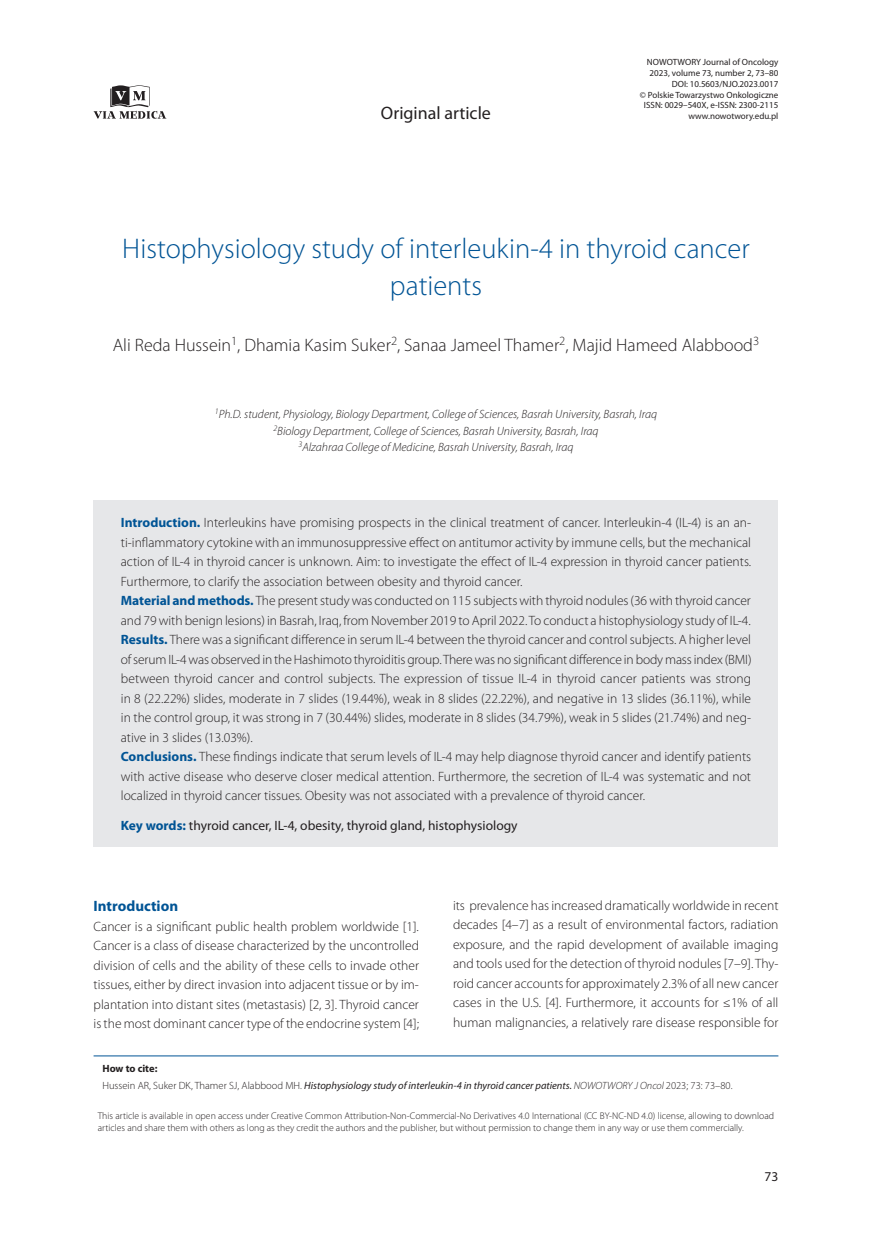
<style>
.page{position:relative;width:872px;height:1234px;background:#fff}
.page>*{position:absolute;margin:0;border:0;box-sizing:border-box;transform-origin:0 0}
._02_Tytul{font:300 28.5px/37.5px "Myriad Pro";color:#005495;text-align:center}
._03_Autor{font:300 18px "Myriad Pro";color:#231f20}
.t1{font:18px "Myriad Pro";color:#231f20}
._12_Srodtytul_1{font:700 15px "Myriad Pro";color:#005495}
._06_Streszczenie_tek{font:300 13.5px/19.5px "Myriad Pro";letter-spacing:-.005em;color:#231f20;text-align:justify}
._08_Tekst_bez_wcieci{font:300 13.5px/19.5px "Myriad Pro";color:#231f20;text-align:justify}
._06_Streszczenie_slo{font:13.5px "Myriad Pro";color:#231f20}
._03_Afiliacje{font:italic 300 12px/16.5px "Myriad Pro";color:#231f20;text-align:center}
.t2{font:italic 10.5px "Myriad Pro";color:#231f20}
.t3{font:700 10.5px "Myriad Pro";letter-spacing:-.005em;color:#231f20}
.t4{font:300 9.75px/11.7px "Myriad Pro";color:#231f20}
.t5{font:9px/10.8px "Myriad Pro";color:#231f20;text-align:right}
.s1{font-weight:700;color:#005495}
.s2{font-weight:300;font-style:normal}
.s3{font-weight:300}
</style>
<div class="page">
<svg style="left:94px;top:85px;width:72px;height:34px"></svg>
<div style="left:94px;top:500px;width:684px;height:346px;background:#e6e7e9"></div>
<hr style="left:94px;top:1055px;width:684px;height:1px;background:#005495">
<h2 class="t1" style="left:381px;top:102px;width:111px">Original article</h2>
<p class="t5" style="left:640px;top:56px;width:140px">NOWOTWORY Journal of Oncology<br>2023, volume 73, number 2, 73–80<br>DOI: 10.5603/NJO.2023.0017<br>© Polskie Towarzystwo Onkologiczne<br>ISSN: 0029–540X, e-ISSN: 2300-2115 www.nowotwory.edu.pl</p>
<p class="_02_Tytul" style="left:122px;top:229px;width:629px">Histophysiology study of interleukin-4 in thyroid cancer patients</p>
<p class="_03_Autor" style="left:113px;top:334px;width:648px">Ali Reda Hussein<sup>1</sup>, Dhamia Kasim Suker<sup>2</sup>, Sanaa Jameel Thamer<sup>2</sup>, Majid Hameed Alabbood<sup>3</sup></p>
<p class="_03_Afiliacje" style="left:215px;top:406px;width:444px"><sup>1</sup>Ph.D. student, Physiology, Biology Department, College of Sciences, Basrah University, Basrah, Iraq<br><sup>2</sup>Biology Department, College of Sciences, Basrah University, Basrah, Iraq<br><sup>3</sup>Alzahraa College of Medicine, Basrah University, Basrah, Iraq</p>
<p class="_06_Streszczenie_tek" style="left:121px;top:512px;width:632px"><span class="s1">Introduction.</span> Interleukins have promising prospects in the clinical treatment of cancer. Interleukin-4 (IL-4) is an an&shy;ti-inflammatory cytokine with an immunosuppressive effect on antitumor activity by immune cells, but the mechanical action of IL-4 in thyroid cancer is unknown. Aim: to investigate the effect of IL-4 expression in thyroid cancer patients.<br>Furthermore, to clarify the association between obesity and thyroid cancer.</p>
<p class="_06_Streszczenie_tek" style="left:121px;top:590px;width:631px"><span class="s1">Material and methods.</span> The present study was conducted on 115 subjects with thyroid nodules (36 with thyroid cancer and 79 with benign lesions) in Basrah, Iraq, from November 2019 to April 2022. To conduct a histophysiology study of IL-4.</p>
<p class="_06_Streszczenie_tek" style="left:121px;top:629px;width:632px"><span class="s1">Results.</span> There was a significant difference in serum IL-4 between the thyroid cancer and control subjects. A higher level of serum IL-4 was observed in the Hashimoto thyroiditis group. There was no significant difference in body mass index (BMI) between thyroid cancer and control subjects. The expression of tissue IL-4 in thyroid cancer patients was strong in 8 (22.22%) slides, moderate in 7 slides (19.44%), weak in 8 slides (22.22%), and negative in 13 slides (36.11%), while in the control group, it was strong in 7 (30.44%) slides, moderate in 8 slides (34.79%), weak in 5 slides (21.74%) and neg&shy;ative in 3 slides (13.03%).</p>
<p class="_06_Streszczenie_tek" style="left:121px;top:746px;width:632px"><span class="s1">Conclusions.</span> These findings indicate that serum levels of IL-4 may help diagnose thyroid cancer and identify patients with active disease who deserve closer medical attention. Furthermore, the secretion of IL-4 was systematic and not localized in thyroid cancer tissues. Obesity was not associated with a prevalence of thyroid cancer.</p>
<p class="_06_Streszczenie_slo" style="left:121px;top:816px;width:398px"><span class="s1">Key words:</span> thyroid cancer, IL-4, obesity, thyroid gland, histophysiology</p>
<p class="_12_Srodtytul_1" style="left:94px;top:895px;width:86px">Introduction</p>
<p class="_08_Tekst_bez_wcieci" style="left:94px;top:915px;width:327px">Cancer is a significant public health problem worldwide [1].<br>Cancer is a class of disease characterized by the uncontrolled division of cells and the ability of these cells to invade other tissues, either by direct invasion into adjacent tissue or by im&shy;plantation into distant sites (metastasis) [2, 3]. Thyroid cancer is the most dominant cancer type of the endocrine system [4];</p>
<p class="_08_Tekst_bez_wcieci" style="left:453px;top:895px;width:327px">its prevalence has increased dramatically worldwide in recent decades [4–7] as a result of environmental factors, radiation exposure, and the rapid development of available imaging and tools used for the detection of thyroid nodules [7–9]. Thy&shy;roid cancer accounts for approximately 2.3% of all new cancer cases in the U.S. [4]. Furthermore, it accounts for ≤1% of all human malignancies, a relatively rare disease responsible for</p>
<p class="t3" style="left:102px;top:1061px;width:56px">How to cite:</p>
<p class="t2" style="left:102px;top:1078px;width:631px"><span class="s2">Hussein AR, Suker DK, Thamer SJ, Alabbood MH.</span> Histophysiology study of interleukin-4 in thyroid cancer patients. <span class="s3">NOWOTWORY J Oncol</span> <span class="s2">2023; 73: 73–80.</span></p>
<p class="t4" style="left:98px;top:1109px;width:678px">This article is available in open access under Creative Common Attribution-Non-Commercial-No Derivatives 4.0 International (CC BY-NC-ND 4.0) license, allowing to download articles and share them with others as long as they credit the authors and the publisher, but without permission to change them in any way or use them commercially.</p>
<p class="_06_Streszczenie_slo" style="left:764px;top:1168px;width:15px">73</p>
</div>
